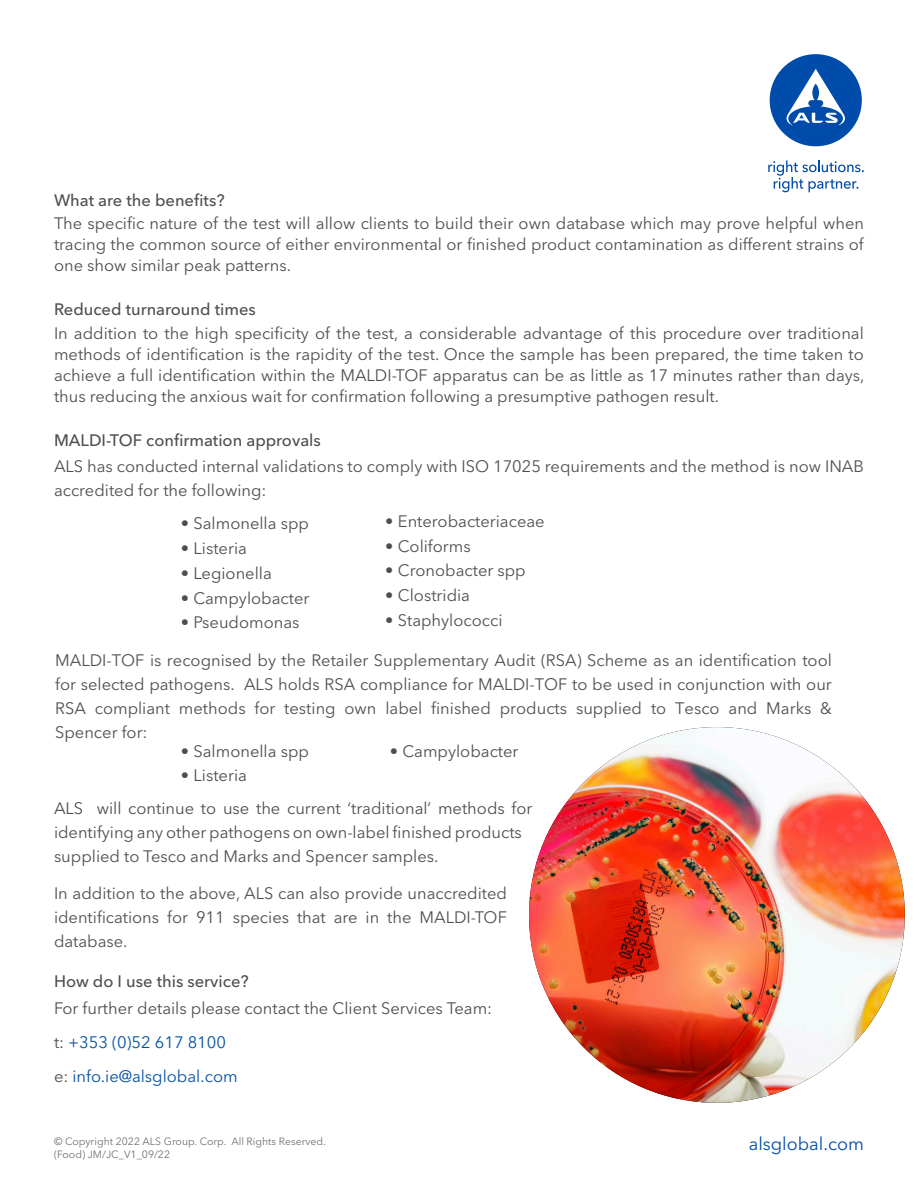
<style>
.page{position:relative;width:918px;height:1188px;background:#fff}
.page>*{position:absolute;margin:0;border:0;box-sizing:border-box;transform-origin:0 0}
.ALS_Body_Text{font:18px "Avenir Next LT Pro";color:#004cab}
.ALS_Body_Text-2{font:16.5px/24px "Avenir Next LT Pro";color:#4e4f4f;text-align:justify}
.ALS_Body_Text-3{font:500 16.5px "Avenir Next LT Pro";color:#4e4f4f}
.ALS_Body_Text-4{font:16.5px "Avenir Next LT Pro";color:#0651a2}
.ALS_Body_Text-5{font:10.5px/13.5px "Avenir Next LT Pro";color:#717171}
.s1{color:#4e4f4f}
</style>
<div class="page">
<div style="left:770px;top:54px;width:92px;height:92px;background:#004cab;border-radius:50%"></div>
<svg style="left:787px;top:69px;width:58px;height:57px"></svg>
<svg style="left:768px;top:160px;width:96px;height:32px"></svg>
<img style="left:529px;top:727px;width:376px;height:376px;border-radius:188px">
<p class="ALS_Body_Text-3" style="left:54px;top:190px;width:172px">What are the benefits?</p>
<p class="ALS_Body_Text-2" style="left:54px;top:213px;width:812px;line-height:21px">The specific nature of the test will allow clients to build their own database which may prove helpful when tracing the common source of either environmental or finished product contamination as different strains of one show similar peak patterns.</p>
<p class="ALS_Body_Text-3" style="left:54px;top:300px;width:203px">Reduced turnaround times</p>
<p class="ALS_Body_Text-2" style="left:54px;top:322px;width:812px;line-height:21px">In addition to the high specificity of the test, a considerable advantage of this procedure over traditional methods of identification is the rapidity of the test. Once the sample has been prepared, the time taken to achieve a full identification within the MALDI-TOF apparatus can be as little as 17 minutes rather than days, thus reducing the anxious wait for confirmation following a presumptive pathogen result.</p>
<p class="ALS_Body_Text-3" style="left:54px;top:430px;width:268px">MALDI-TOF confirmation approvals</p>
<p class="ALS_Body_Text-2" style="left:54px;top:454px;width:811px">ALS has conducted internal validations to comply with ISO 17025 requirements and the method is now INAB accredited for the following:</p>
<p class="ALS_Body_Text-2" style="left:181px;top:512px;width:130px">• Salmonella spp</p>
<p class="ALS_Body_Text-2" style="left:181px;top:536px;width:68px">• Listeria</p>
<p class="ALS_Body_Text-2" style="left:181px;top:561px;width:93px">• Legionella</p>
<p class="ALS_Body_Text-2" style="left:181px;top:586px;width:130px">• Campylobacter</p>
<p class="ALS_Body_Text-2" style="left:181px;top:611px;width:120px">• Pseudomonas</p>
<p class="ALS_Body_Text-2" style="left:385px;top:509px;width:161px">• Enterobacteriaceae</p>
<p class="ALS_Body_Text-2" style="left:385px;top:534px;width:87px">• Coliforms</p>
<p class="ALS_Body_Text-2" style="left:385px;top:559px;width:142px">• Cronobacter spp</p>
<p class="ALS_Body_Text-2" style="left:385px;top:583px;width:86px">• Clostridia</p>
<p class="ALS_Body_Text-2" style="left:385px;top:608px;width:119px">• Staphylococci</p>
<p class="ALS_Body_Text-2" style="left:55px;top:648px;width:778px">MALDI-TOF is recognised by the Retailer Supplementary Audit (RSA) Scheme as an identification tool for selected pathogens. ALS holds RSA compliance for MALDI-TOF to be used in conjunction with our RSA compliant methods for testing own label finished products supplied to Tesco and Marks &amp; Spencer for:</p>
<p class="ALS_Body_Text-2" style="left:181px;top:739px;width:130px">• Salmonella spp</p>
<p class="ALS_Body_Text-2" style="left:181px;top:764px;width:68px">• Listeria</p>
<p class="ALS_Body_Text-2" style="left:390px;top:739px;width:130px">• Campylobacter</p>
<p class="ALS_Body_Text-2" style="left:54px;top:796px;width:480px;text-align:left">ALS will continue to use the current ‘traditional’ methods for identifying any other pathogens on own-label finished products supplied to Tesco and Marks and Spencer samples.</p>
<p class="ALS_Body_Text-2" style="left:54px;top:881px;width:455px">In addition to the above, ALS can also provide unaccredited identifications for 911 species that are in the MALDI-TOF database.</p>
<p class="ALS_Body_Text-3" style="left:54px;top:971px;width:196px">How do I use this service?</p>
<p class="ALS_Body_Text-2" style="left:54px;top:997px;width:440px">For further details please contact the Client Services Team:</p>
<p class="ALS_Body_Text-4" style="left:54px;top:1033px;width:173px"><span class="s1">t:</span> +353 (0)52 617 8100</p>
<p class="ALS_Body_Text-4" style="left:54px;top:1066px;width:185px"><span class="s1">e:</span> info.ie@alsglobal.com</p>
<p class="ALS_Body_Text-5" style="left:54px;top:1134px;width:274px">© Copyright 2022 ALS Group. Corp. All Rights Reserved. (Food) JM/JC_V1_09/22</p>
<p class="ALS_Body_Text" style="left:749px;top:1133px;width:117px">alsglobal.com</p>
</div>
